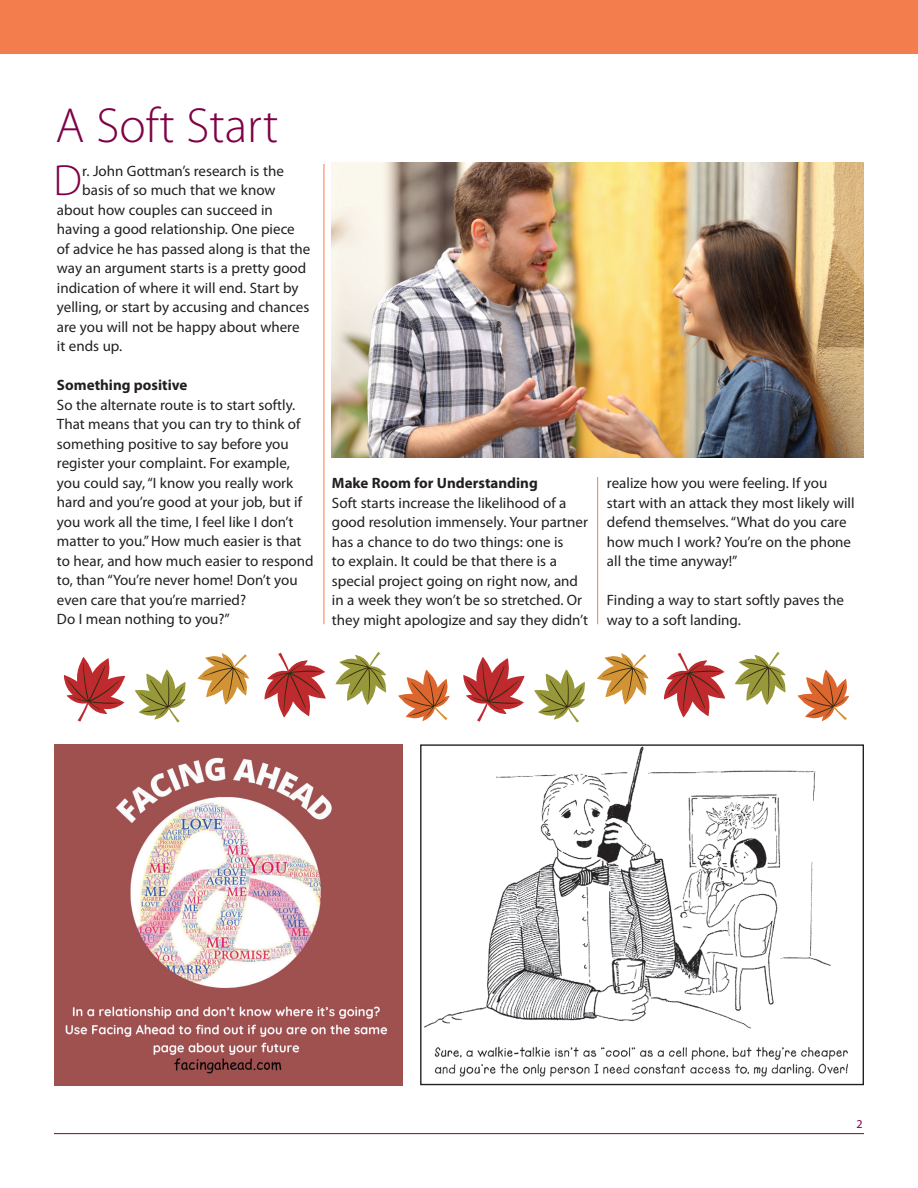
<style>
.page{position:relative;width:918px;height:1188px;background:#fff}
.page>*{position:absolute;margin:0;border:0;box-sizing:border-box;transform-origin:0 0}
.t1{font:300 49.5px "Myriad Pro";color:#7f0046}
.t2{font:300 43.95px "Myriad Pro";color:#7f0046}
.t3{font:15px/19.5px "Myriad Pro";color:#231f20}
.t4{font:700 15px "Myriad Pro";color:#231f20}
.t5{font:12px "Myriad Pro";color:#7f0046}
</style>
<div class="page">
<div style="left:0;top:0;width:918px;height:54px;background:#f47d4d"></div>
<hr style="left:54px;top:1133px;width:810px;height:1px;background:#7f0046">
<img style="left:424px;top:746px;width:424px;height:332px">
<div style="left:420px;top:744px;width:444px;height:341px;border:1px solid #231f20"></div>
<img style="left:54px;top:744px;width:349px;height:342px">
<hr style="left:597px;top:457px;width:1px;height:167px;background:#f47d4d">
<hr style="left:324px;top:164px;width:1px;height:460px;background:#f47d4d">
<div style="left:332px;top:162px;width:532px;height:315px;background:#fff"></div>
<img style="left:332px;top:162px;width:532px;height:296px">
<svg style="left:64px;top:657px;width:61px;height:65px"></svg>
<svg style="left:135px;top:670px;width:51px;height:53px"></svg>
<svg style="left:198px;top:653px;width:51px;height:52px"></svg>
<svg style="left:264px;top:653px;width:62px;height:64px"></svg>
<svg style="left:335px;top:652px;width:51px;height:53px"></svg>
<svg style="left:398px;top:670px;width:52px;height:51px"></svg>
<svg style="left:463px;top:657px;width:62px;height:65px"></svg>
<svg style="left:534px;top:670px;width:51px;height:53px"></svg>
<svg style="left:597px;top:653px;width:52px;height:52px"></svg>
<svg style="left:664px;top:653px;width:61px;height:64px"></svg>
<svg style="left:735px;top:652px;width:51px;height:53px"></svg>
<svg style="left:798px;top:670px;width:51px;height:51px"></svg>
<h1 class="t1" style="left:56px;top:95px;width:224px">A Soft Start</h1>
<h2 class="t2" style="left:53px;top:154px;width:30px">D</h2>
<p class="t3" style="left:82px;top:162px;width:203px">r. John Gottman’s research is the</p>
<p class="t3" style="left:82px;top:181px;width:195px">basis of so much that we know</p>
<p class="t3" style="left:57px;top:201px;width:217px">about how couples can succeed in</p>
<p class="t3" style="left:57px;top:220px;width:239px">having a good relationship. One piece</p>
<p class="t3" style="left:57px;top:240px;width:255px">of advice he has passed along is that the</p>
<p class="t3" style="left:57px;top:259px;width:251px">way an argument starts is a pretty good</p>
<p class="t3" style="left:57px;top:279px;width:243px">indication of where it will end. Start by</p>
<p class="t3" style="left:57px;top:298px;width:254px">yelling, or start by accusing and chances</p>
<p class="t3" style="left:57px;top:318px;width:244px">are you will not be happy about where</p>
<p class="t3" style="left:57px;top:337px;width:67px">it ends up.</p>
<p class="t4" style="left:57px;top:376px;width:132px">Something positive</p>
<p class="t3" style="left:57px;top:396px;width:258px">So the alternate route is to start softly.<br>That means that you can try to think of something positive to say before you register your complaint. For example, you could say, “I know you really work hard and you’re good at your job, but if you work all the time, I feel like I don’t matter to you.” How much easier is that to hear, and how much easier to respond to, than “You’re never home! Don’t you even care that you’re married?<br>Do I mean nothing to you?”</p>
<p class="t4" style="left:332px;top:473px;width:207px">Make Room for Understanding</p>
<p class="t3" style="left:332px;top:493px;width:258px">Soft starts increase the likelihood of a good resolution immensely. Your partner has a chance to do two things: one is<br>to explain. It could be that there is a special project going on right now, and in a week they won’t be so stretched. Or they might apologize and say they didn’t</p>
<p class="t3" style="left:607px;top:474px;width:249px">realize how you were feeling. If you start with an attack they most likely will defend themselves. “What do you care how much I work? You’re on the phone all the time anyway!”</p>
<p class="t3" style="left:607px;top:591px;width:239px">Finding a way to start softly paves the way to a soft landing.</p>
<p class="t5" style="left:856px;top:1117px;width:8px">2</p>
</div>
